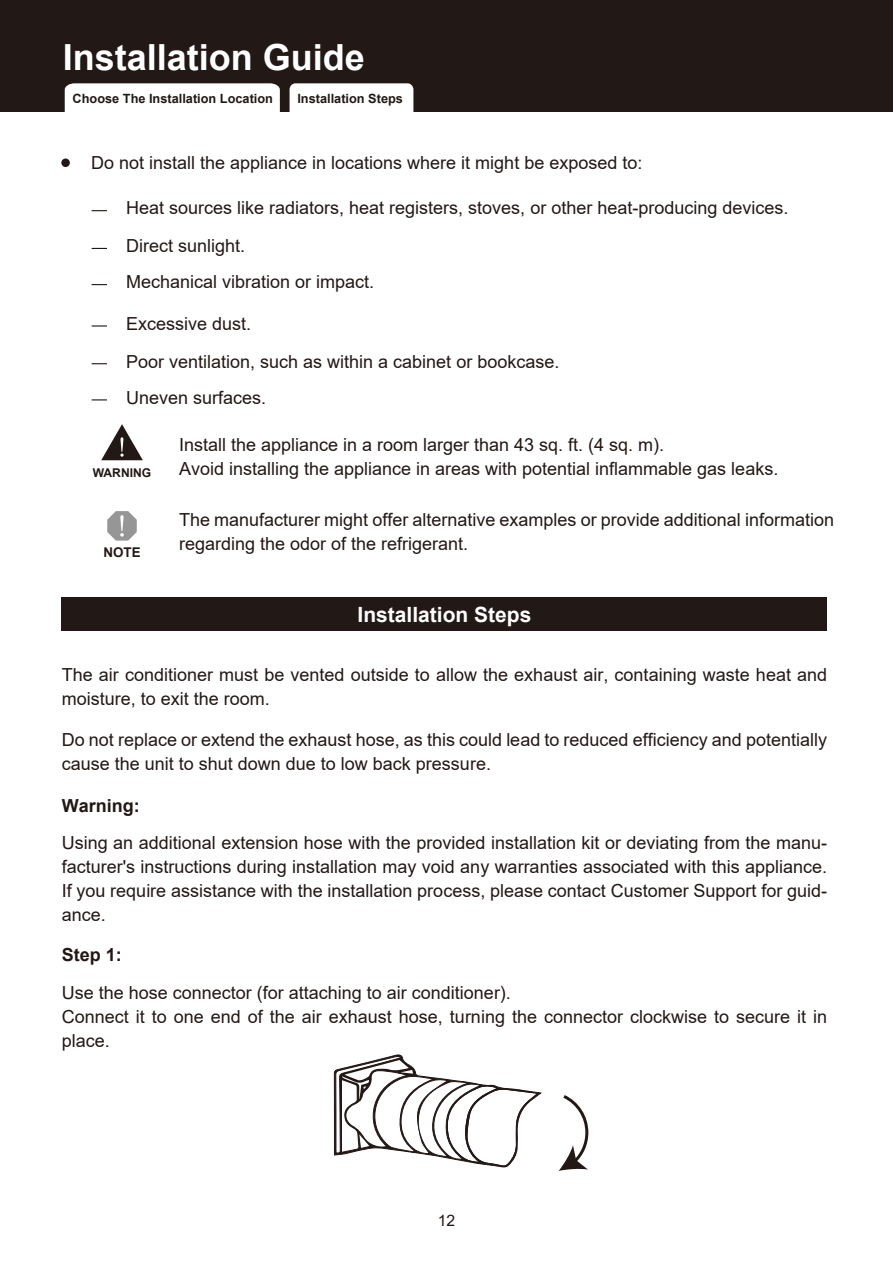
<style>
.page{position:relative;width:893px;height:1263px;background:#fff}
.page>*{position:absolute;margin:0;border:0;box-sizing:border-box;transform-origin:0 0}
.t1{font:700 36px "Arial";color:#fff}
.t2{font:700 21px "Arial";color:#fff}
.t3{font:18px/24px "Arial";color:#221815}
.t4{font:700 18px "Arial";color:#221815}
.t5{font:15.75px "Arial";color:#221815}
.t6{font:700 13.35px "Arial";color:#221815}
.t7{font:700 12.75px "Arial";color:#221815}
.t8{font:700 12.15px "Arial";color:#221815}
</style>
<div class="page">
<div style="left:0;top:0;width:893px;height:112px;background:#221815"></div>
<div style="left:65px;top:83px;width:215px;height:29px;background:#fff"></div>
<div style="left:290px;top:83px;width:123px;height:29px;background:#fff"></div>
<div style="left:62px;top:597px;width:765px;height:34px;background:#221815"></div>
<div style="left:61px;top:159px;width:9px;height:8px;background:#221815;border-radius:50%"></div>
<svg style="left:92px;top:210px;width:15px;height:1px"></svg>
<svg style="left:92px;top:248px;width:15px;height:1px"></svg>
<svg style="left:92px;top:284px;width:15px;height:1px"></svg>
<svg style="left:92px;top:325px;width:15px;height:2px"></svg>
<svg style="left:92px;top:363px;width:15px;height:1px"></svg>
<svg style="left:92px;top:399px;width:15px;height:1px"></svg>
<svg style="left:101px;top:424px;width:42px;height:36px"></svg>
<svg style="left:107px;top:511px;width:30px;height:30px"></svg>
<svg style="left:334px;top:1054px;width:207px;height:114px"></svg>
<svg style="left:559px;top:1095px;width:30px;height:76px"></svg>
<h1 class="t1" style="left:63px;top:32px;width:304px">Installation Guide</h1>
<p class="t7" style="left:73px;top:89px;width:202px">Choose The Installation Location</p>
<p class="t7" style="left:297px;top:89px;width:107px">Installation Steps</p>
<p class="t3" style="left:91px;top:150px;width:553px">Do not install the appliance in locations where it might be exposed to:</p>
<p class="t3" style="left:126px;top:196px;width:664px">Heat sources like radiators, heat registers, stoves, or other heat-producing devices.</p>
<p class="t3" style="left:126px;top:228px;width:250px;line-height:36.2px">Direct sunlight.<br>Mechanical vibration or impact.</p>
<p class="t3" style="left:126px;top:305px;width:435px;line-height:36.9px">Excessive dust.<br>Poor ventilation, such as within a cabinet or bookcase.<br>Uneven surfaces.</p>
<p class="t8" style="left:93px;top:464px;width:60px">WARNING</p>
<p class="t6" style="left:103px;top:543px;width:39px">NOTE</p>
<p class="t3" style="left:179px;top:432px;width:601px">Install the appliance in a room larger than 43 sq. ft. (4 sq. m).<br>Avoid installing the appliance in areas with potential inflammable gas leaks.</p>
<p class="t3" style="left:179px;top:508px;width:657px">The manufacturer might offer alternative examples or provide additional information regarding the odor of the refrigerant.</p>
<p class="t2" style="left:357px;top:599px;width:175px">Installation Steps</p>
<p class="t3" style="left:62px;top:662px;width:767px">The air conditioner must be vented outside to allow the exhaust air, containing waste heat and moisture, to exit the room.</p>
<p class="t3" style="left:62px;top:728px;width:767px">Do not replace or extend the exhaust hose, as this could lead to reduced efficiency and potentially cause the unit to shut down due to low back pressure.</p>
<p class="t4" style="left:62px;top:793px;width:79px">Warning:</p>
<p class="t3" style="left:62px;top:831px;width:767px;text-align:justify">Using an additional extension hose with the provided installation kit or deviating from the manu&shy;facturer's instructions during installation may void any warranties associated with this appliance.<br>If you require assistance with the installation process, please contact Customer Support for guid&shy;ance.</p>
<p class="t4" style="left:62px;top:942px;width:62px">Step 1:</p>
<p class="t3" style="left:62px;top:980px;width:767px">Use the hose connector (for attaching to air conditioner).<br>Connect it to one end of the air exhaust hose, turning the connector clockwise to secure it in place.</p>
<p class="t5" style="left:438px;top:1209px;width:19px">12</p>
</div>
